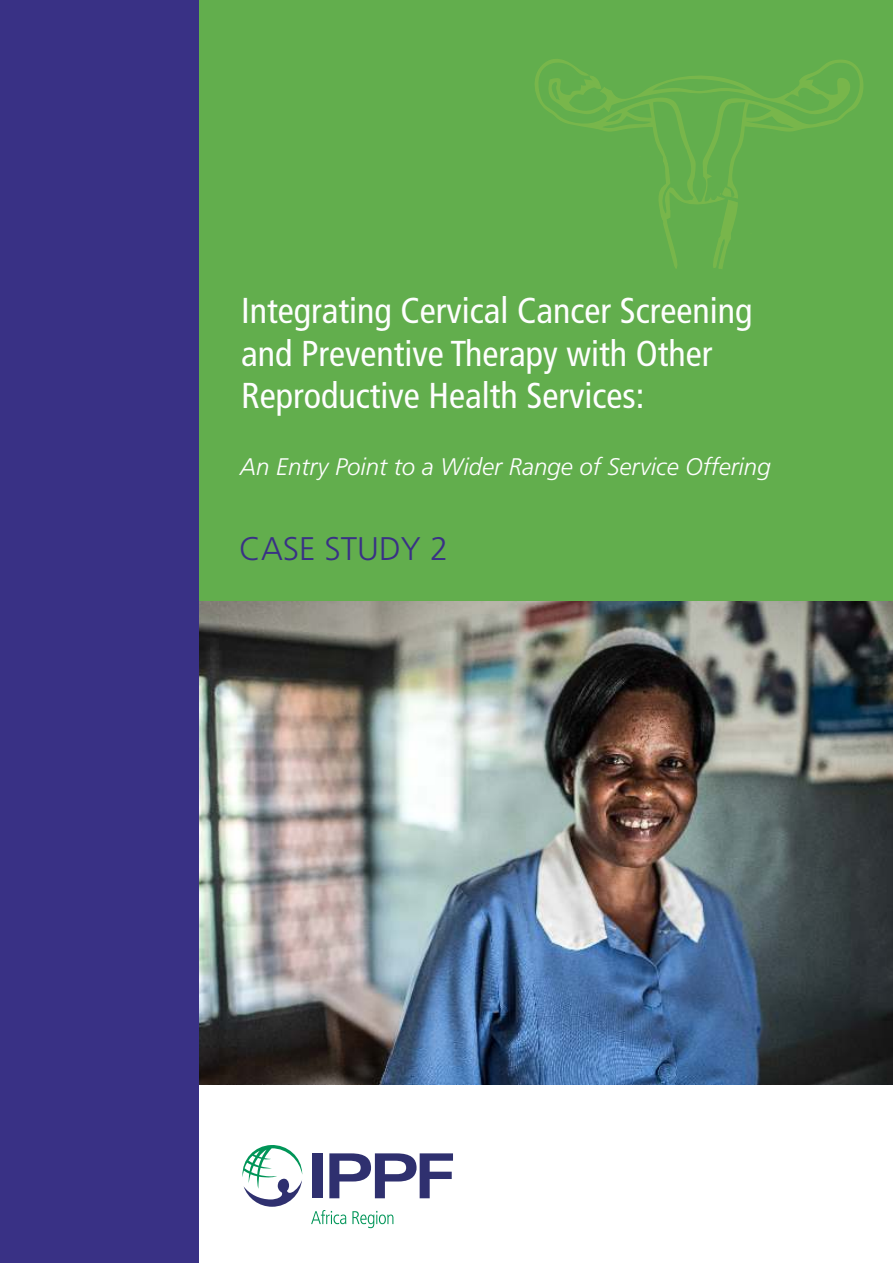
<style>
.page{position:relative;width:893px;height:1263px;background:#fff}
.page>*{position:absolute;margin:0;border:0;box-sizing:border-box;transform-origin:0 0}
.t1{font:condensed 36px/42.5px "Frutiger LT Std";color:#fefefe}
.t2{font:300 32.7px "Frutiger LT Std";color:#393185}
.t3{font:italic 300 24px "Frutiger LT Std";color:#fefefe}
</style>
<div class="page">
<img style="left:199px;top:600px;width:694px;height:484px">
<div style="left:0;top:0;width:893px;height:600px;background:#62ae4d"></div>
<div style="left:312px;top:1153px;width:10px;height:45px;background:#2f306f"></div>
<svg style="left:329px;top:1153px;width:124px;height:45px"></svg>
<svg style="left:242px;top:1145px;width:60px;height:62px"></svg>
<svg style="left:311px;top:1210px;width:35px;height:14px"></svg>
<svg style="left:352px;top:1211px;width:41px;height:17px"></svg>
<svg style="left:535px;top:59px;width:328px;height:210px"></svg>
<svg style="left:711px;top:200px;width:39px;height:69px"></svg>
<div style="left:0;top:0;width:199px;height:1263px;background:#393185"></div>
<p class="t1" style="left:241px;top:293px;width:513px">Integrating Cervical Cancer Screening and Preventive Therapy with Other<br>Reproductive Health Services:</p>
<p class="t3" style="left:240px;top:457px;width:532px">An Entry Point to a Wider Range of Service Offering</p>
<p class="t2" style="left:239px;top:536px;width:210px">CASE STUDY 2</p>
</div>
